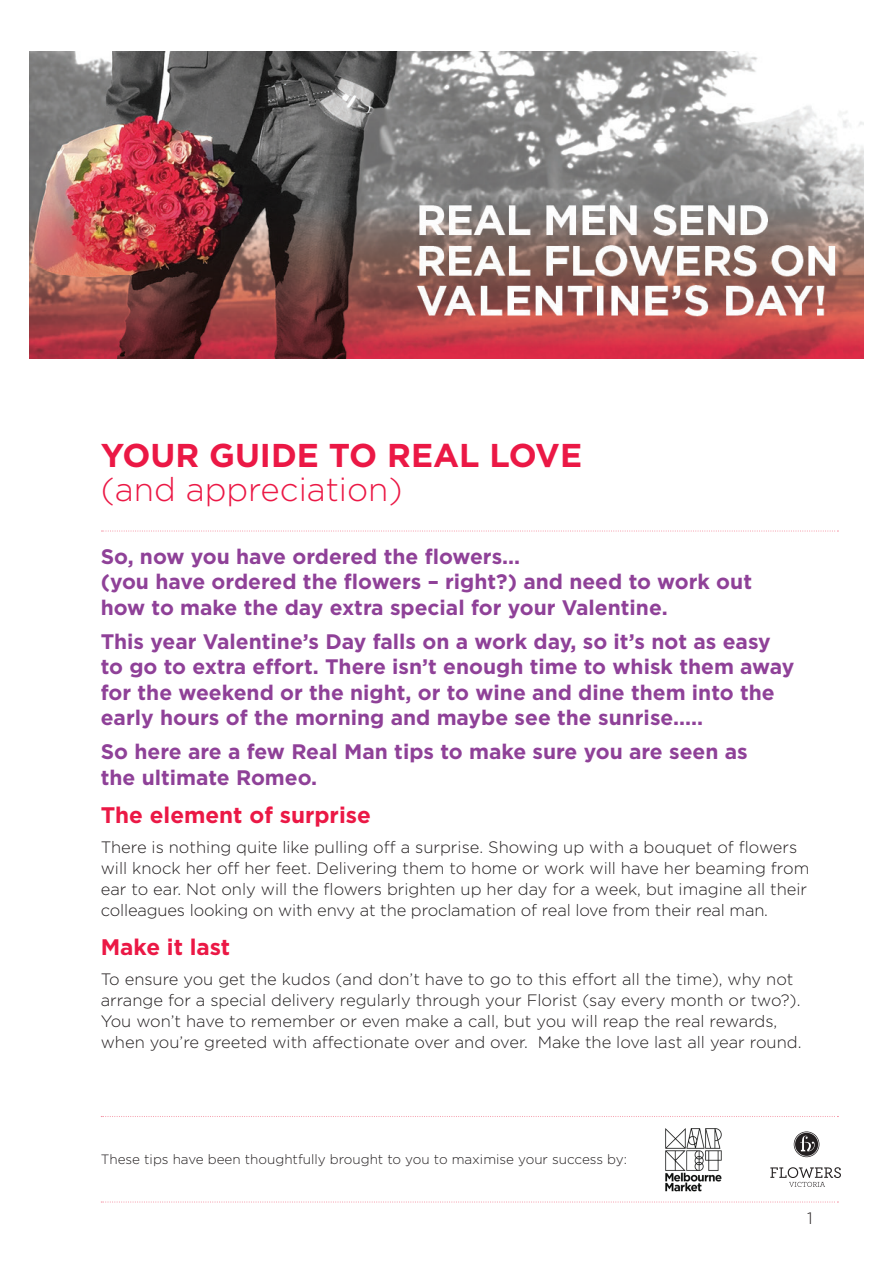
<style>
.page{position:relative;width:893px;height:1263px;background:#fff}
.page>*{position:absolute;margin:0;border:0;box-sizing:border-box;transform-origin:0 0}
.t1{font:700 33px "Gotham";color:#eb1845}
.t2{font:300 33px "Gotham";color:#eb1845}
.t3{font:700 22.5px "Gotham";color:#eb1845}
.t4{font:700 21px/25.5px "Gotham";color:#8f4198}
.t5{font:300 16.5px/21px "Gotham";color:#231f20}
.t6{font:300 13.5px "Gotham";color:#231f20}
</style>
<div class="page">
<svg style="left:101px;top:530px;width:737px;height:1px"></svg>
<svg style="left:101px;top:1201px;width:737px;height:1px"></svg>
<svg style="left:101px;top:1116px;width:737px;height:1px"></svg>
<img style="left:665px;top:1128px;width:57px;height:64px">
<svg style="left:770px;top:1167px;width:71px;height:20px"></svg>
<svg style="left:794px;top:1131px;width:25px;height:26px"></svg>
<svg style="left:794px;top:1132px;width:25px;height:24px"></svg>
<img style="left:30px;top:52px;width:833px;height:306px">
<h1 class="t1" style="left:101px;top:433px;width:483px">YOUR GUIDE TO REAL LOVE</h1>
<h1 class="t2" style="left:101px;top:468px;width:303px">(and appreciation)</h1>
<p class="t4" style="left:101px;top:543px;width:653px">So, now you have ordered the flowers...<br>(you have ordered the flowers – right?) and need to work out how to make the day extra special for your Valentine.</p>
<p class="t4" style="left:101px;top:628px;width:695px">This year Valentine’s Day falls on a work day, so it’s not as easy to go to extra effort. There isn’t enough time to whisk them away for the weekend or the night, or to wine and dine them into the early hours of the morning and maybe see the sunrise.....</p>
<p class="t4" style="left:101px;top:739px;width:649px">So here are a few Real Man tips to make sure you are seen as the ultimate Romeo.</p>
<h2 class="t3" style="left:101px;top:800px;width:272px">The element of surprise</h2>
<p class="t5" style="left:101px;top:836px;width:710px">There is nothing quite like pulling off a surprise. Showing up with a bouquet of flowers will knock her off her feet. Delivering them to home or work will have her beaming from ear to ear. Not only will the flowers brighten up her day for a week, but imagine all their colleagues looking on with envy at the proclamation of real love from their real man.</p>
<h2 class="t3" style="left:101px;top:932px;width:131px">Make it last</h2>
<p class="t5" style="left:101px;top:968px;width:702px">To ensure you get the kudos (and don’t have to go to this effort all the time), why not arrange for a special delivery regularly through your Florist (say every month or two?).<br>You won’t have to remember or even make a call, but you will reap the real rewards, when you’re greeted with affectionate over and over. Make the love last all year round.</p>
<p class="t6" style="left:101px;top:1150px;width:528px">These tips have been thoughtfully brought to you to maximise your success by:</p>
<p class="t5" style="left:807px;top:1207px;width:7px">1</p>
</div>
